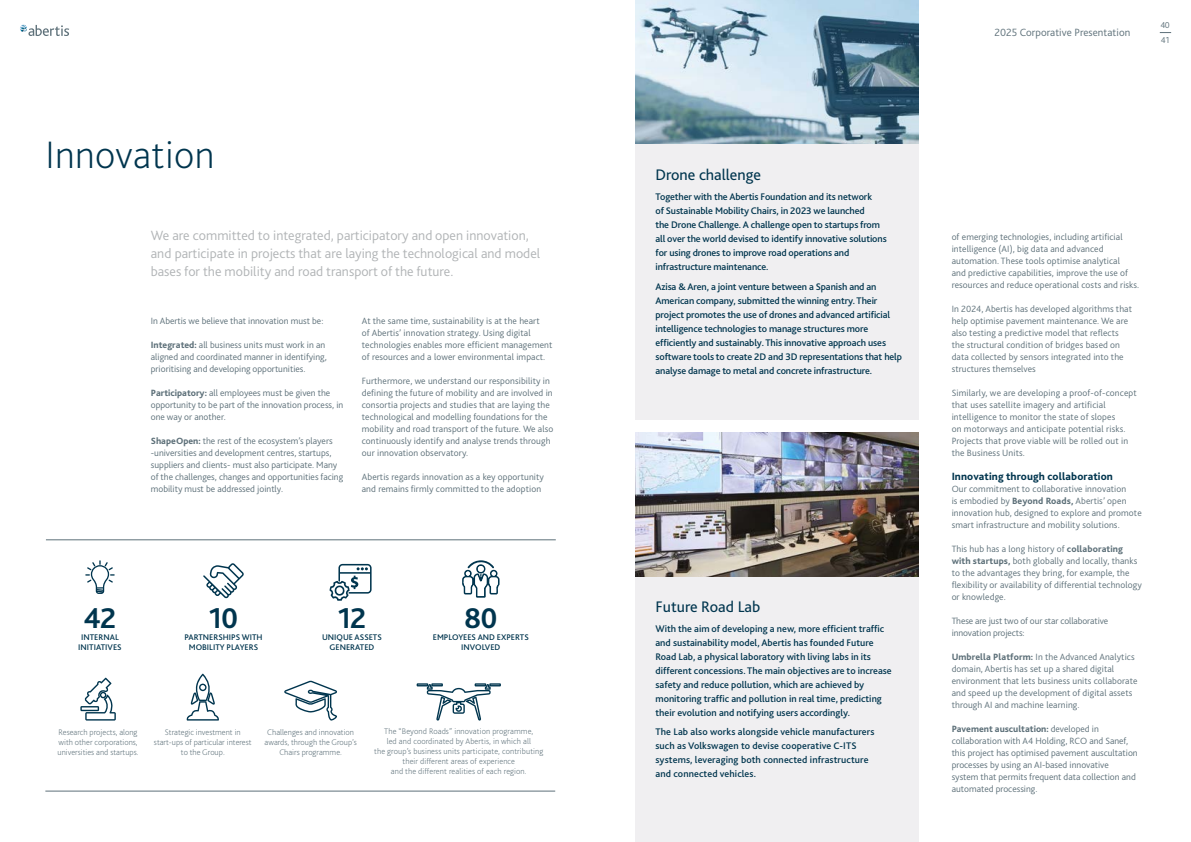
<style>
.page{position:relative;width:1191px;height:842px;background:#fff}
.page>*{position:absolute;margin:0;border:0;box-sizing:border-box;transform-origin:0 0}
.t1{font:200 40px "Bliss 2";letter-spacing:.01em;color:#00354e}
.t2{font:700 29.9px "Bliss 2";letter-spacing:-.03em;color:#00354e}
.t3{font:16px "Bliss 2";color:#00354e}
.t4{font:300 14px/18px "Bliss 2";color:#b1b4b6}
.t5{font:800 11px "Bliss 2";letter-spacing:.01em;color:#00354e}
.t6{font:300 11px "Bliss 2";letter-spacing:.005em;color:#5d7079}
.t7{font:500 10px/14px "Bliss 2";letter-spacing:-.01em;color:#00354e}
.t8{font:500 10px/14px "Bliss 2";letter-spacing:.01em;color:#00354e}
.t9{font:300 9.5px/12px "Bliss 2";letter-spacing:.01em;color:#5d7079}
.t10{font:300 9.5px/12px "Bliss 2";letter-spacing:-.01em;color:#5d7079}
.t11{font:300 9px/15px "Bliss 2";color:#5d7079}
.t12{font:500 8.6px/10.4px "Bliss 2";color:#00354e;text-align:center}
.t13{font:200 8.5px/10px "Bliss 2";color:#5d7079;text-align:center}
.s1{font-weight:800}
</style>
<div class="page">
<svg style="left:20px;top:25px;width:49px;height:11px"></svg>
<svg style="left:1159px;top:32px;width:12px;height:1px"></svg>
<div style="left:635px;top:8px;width:283px;height:412px;background:#f0eff1"></div>
<div style="left:635px;top:504px;width:283px;height:338px;background:#f0eff1"></div>
<img style="left:635px;top:0;width:283px;height:144px">
<img style="left:635px;top:432px;width:283px;height:144px">
<svg style="left:85px;top:560px;width:30px;height:34px"></svg>
<svg style="left:203px;top:563px;width:41px;height:35px"></svg>
<hr style="left:46px;top:540px;width:510px;height:1px;background:#5d7079">
<hr style="left:45px;top:791px;width:510px;height:1px;background:#5d7079">
<svg style="left:462px;top:560px;width:37px;height:38px"></svg>
<svg style="left:80px;top:678px;width:36px;height:42px"></svg>
<svg style="left:186px;top:674px;width:33px;height:46px"></svg>
<svg style="left:284px;top:681px;width:53px;height:39px"></svg>
<svg style="left:416px;top:683px;width:85px;height:37px"></svg>
<svg style="left:329px;top:564px;width:42px;height:37px"></svg>
<p class="t6" style="left:994px;top:25px;width:137px">2025 Corporative Presentation</p>
<p class="t11" style="left:1160px;top:17px;width:11px">40<br>41</p>
<h1 class="t1" style="left:45px;top:130px;width:171px">Innovation</h1>
<h3 class="t3" style="left:655px;top:165px;width:107px">Drone challenge</h3>
<p class="t7" style="left:655px;top:189px;width:233px">Together with the Abertis Foundation and its network<br>of Sustainable Mobility Chairs, in 2023 we launched<br>the Drone Challenge. A challenge open to startups from all over the world devised to identify innovative solutions for using drones to improve road operations and infrastructure maintenance.</p>
<p class="t7" style="left:655px;top:279px;width:248px">Azisa &amp; Aren, a joint venture between a Spanish and an American company, submitted the winning entry. Their project promotes the use of drones and advanced artificial intelligence technologies to manage structures more efficiently and sustainably. This innovative approach uses software tools to create 2D and 3D representations that help analyse damage to metal and concrete infrastructure.</p>
<h3 class="t4" style="left:151px;top:226px;width:391px">We are committed to integrated, participatory and open innovation, and participate in projects that are laying the technological and model bases for the mobility and road transport of the future.</h3>
<p class="t9" style="left:951px;top:231px;width:189px">of emerging technologies, including artificial intelligence (AI), big data and advanced automation. These tools optimise analytical<br>and predictive capabilities, improve the use of resources and reduce operational costs and risks.</p>
<p class="t9" style="left:951px;top:303px;width:182px">In 2024, Abertis has developed algorithms that help optimise pavement maintenance. We are also testing a predictive model that reflects the structural condition of bridges based on data collected by sensors integrated into the structures themselves</p>
<p class="t9" style="left:951px;top:387px;width:187px">Similarly, we are developing a proof-of-concept that uses satellite imagery and artificial intelligence to monitor the state of slopes<br>on motorways and anticipate potential risks.<br>Projects that prove viable will be rolled out in the Business Units.</p>
<p class="t5" style="left:951px;top:470px;width:163px">Innovating through collaboration</p>
<p class="t9" style="left:951px;top:483px;width:192px">Our commitment to collaborative innovation<br>is embodied by <span class="s1">Beyond Roads,</span> Abertis’ open innovation hub, designed to explore and promote smart infrastructure and mobility solutions.</p>
<p class="t9" style="left:951px;top:543px;width:192px">This hub has a long history of <span class="s1">collaborating with startups,</span> both globally and locally, thanks to the advantages they bring, for example, the flexibility or availability of differential technology or knowledge.</p>
<p class="t10" style="left:951px;top:615px;width:158px">These are just two of our star collaborative innovation projects:</p>
<p class="t9" style="left:951px;top:651px;width:187px"><span class="s1">Umbrella Platform:</span> In the Advanced Analytics domain, Abertis has set up a shared digital environment that lets business units collaborate and speed up the development of digital assets through AI and machine learning.</p>
<p class="t9" style="left:951px;top:723px;width:188px"><span class="s1">Pavement auscultation:</span> developed in collaboration with A4 Holding, RCO and Sanef, this project has optimised pavement auscultation processes by using an AI-based innovative system that permits frequent data collection and automated processing.</p>
<p class="t9" style="left:362px;top:315px;width:192px">At the same time, sustainability is at the heart<br>of Abertis’ innovation strategy. Using digital technologies enables more efficient management of resources and a lower environmental impact.</p>
<p class="t9" style="left:362px;top:375px;width:193px">Furthermore, we understand our responsibility in defining the future of mobility and are involved in consortia projects and studies that are laying the technological and modelling foundations for the mobility and road transport of the future. We also continuously identify and analyse trends through our innovation observatory.</p>
<p class="t9" style="left:362px;top:471px;width:184px">Abertis regards innovation as a key opportunity and remains firmly committed to the adoption</p>
<p class="t9" style="left:151px;top:315px;width:174px">In Abertis we believe that innovation must be:</p>
<p class="t9" style="left:151px;top:339px;width:177px"><span class="s1">Integrated:</span> all business units must work in an aligned and coordinated manner in identifying, prioritising and developing opportunities.</p>
<p class="t9" style="left:151px;top:387px;width:194px"><span class="s1">Participatory:</span> all employees must be given the opportunity to be part of the innovation process, in one way or another.</p>
<p class="t9" style="left:151px;top:435px;width:194px"><span class="s1">ShapeOpen:</span> the rest of the ecosystem’s players -universities and development centres, startups, suppliers and clients- must also participate. Many of the challenges, changes and opportunities facing mobility must be addressed jointly.</p>
<h3 class="t3" style="left:655px;top:597px;width:106px">Future Road Lab</h3>
<p class="t7" style="left:655px;top:621px;width:238px">With the aim of developing a new, more efficient traffic and sustainability model, Abertis has founded Future Road Lab, a physical laboratory with living labs in its different concessions. The main objectives are to increase safety and reduce pollution, which are achieved by monitoring traffic and pollution in real time, predicting their evolution and notifying users accordingly.</p>
<p class="t8" style="left:655px;top:725px;width:220px">The Lab also works alongside vehicle manufacturers such as Volkswagen to devise cooperative C-ITS systems, leveraging both connected infrastructure and connected vehicles.</p>
<h2 class="t2" style="left:84px;top:599px;width:34px">42</h2>
<h2 class="t2" style="left:209px;top:599px;width:31px">10</h2>
<h2 class="t2" style="left:338px;top:599px;width:30px">12</h2>
<h2 class="t2" style="left:464px;top:599px;width:35px">80</h2>
<p class="t12" style="left:78px;top:631px;width:45px">INTERNAL<br>INITIATIVES</p>
<p class="t12" style="left:184px;top:631px;width:80px">PARTNERSHIPS WITH<br>MOBILITY PLAYERS</p>
<p class="t12" style="left:322px;top:631px;width:61px">UNIQUE ASSETS<br>GENERATED</p>
<p class="t12" style="left:433px;top:631px;width:97px">EMPLOYEES AND EXPERTS<br>INVOLVED</p>
<p class="t13" style="left:58px;top:726px;width:82px;text-align:left">Research projects, along with other corporations, universities and startups.</p>
<p class="t13" style="left:154px;top:726px;width:99px">Strategic investment in start-ups of particular interest to the Group.</p>
<p class="t13" style="left:264px;top:726px;width:94px">Challenges and innovation awards, through the Group’s<br>Chairs programme.</p>
<p class="t13" style="left:374px;top:726px;width:171px">The “Beyond Roads” innovation programme,<br>led and coordinated by Abertis, in which all<br>the group’s business units participate, contributing their different areas of experience<br>and the different realities of each region.</p>
</div>
